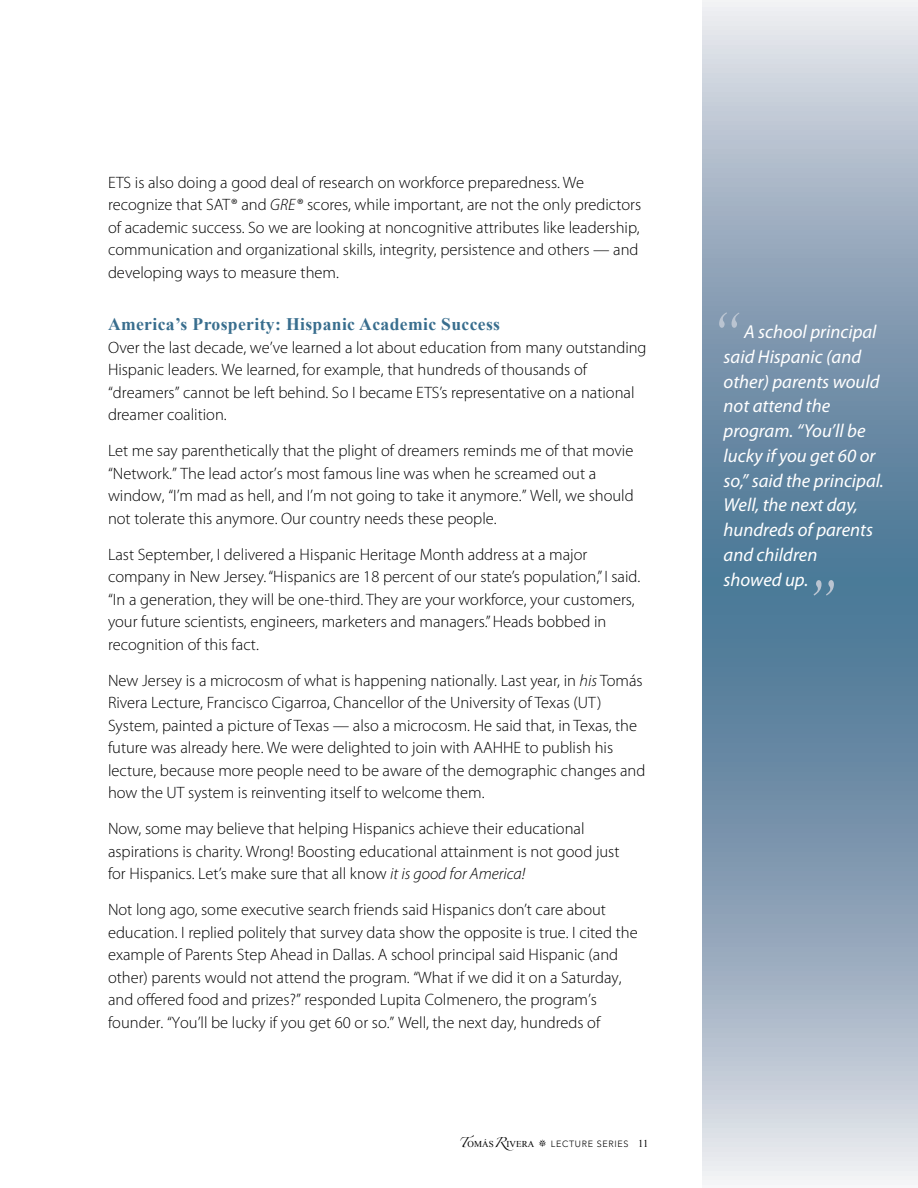
<style>
.page{position:relative;width:918px;height:1188px;background:#fff}
.page>*{position:absolute;margin:0;border:0;box-sizing:border-box;transform-origin:0 0}
.t1{font:italic 72px "Times New Roman";color:#bac4d1;scale:.77 1}
.t2{font:italic 18.75px/24.8px "Myriad Pro";color:#fff}
.t3{font:700 17.7px "Times New Roman";letter-spacing:.02em;color:#396e8e}
.P__body{font:300 16.5px/22.5px "Myriad Pro";color:#000}
.t4{font:300 9px "Avenir LT Std";letter-spacing:.075em;color:#000}
.s1{font-style:italic}
.s2{font-family:"Zapfino";font-weight:400}
.s3{font-family:"Times New Roman";font-weight:400}
.s4{font-family:"Times New Roman";font-weight:400;font-size:10.5px}
</style>
<div class="page">
<svg style="left:702px;top:0;width:216px;height:1185px;background:#8fa5ba"></svg>
<p class="P__body" style="left:108px;top:171px;width:535px">ETS is also doing a good deal of research on workforce preparedness. We recognize that SAT® and <span class="s1">GRE</span>® scores, while important, are not the only predictors of academic success. So we are looking at noncognitive attributes like leadership, communication and organizational skills, integrity, persistence and others — and developing ways to measure them.</p>
<h3 class="t3" style="left:108px;top:312px;width:394px">America’s Prosperity: Hispanic Academic Success</h3>
<p class="P__body" style="left:108px;top:336px;width:540px">Over the last decade, we’ve learned a lot about education from many outstanding Hispanic leaders. We learned, for example, that hundreds of thousands of “dreamers” cannot be left behind. So I became ETS’s representative on a national dreamer coalition.</p>
<p class="P__body" style="left:108px;top:440px;width:527px">Let me say parenthetically that the plight of dreamers reminds me of that movie “Network.” The lead actor’s most famous line was when he screamed out a window, “I’m mad as hell, and I’m not going to take it anymore.” Well, we should not tolerate this anymore. Our country needs these people.</p>
<p class="P__body" style="left:108px;top:543px;width:534px">Last September, I delivered a Hispanic Heritage Month address at a major company in New Jersey. “Hispanics are 18 percent of our state’s population,” I said. “In a generation, they will be one-third. They are your workforce, your customers, your future scientists, engineers, marketers and managers.” Heads bobbed in recognition of this fact.</p>
<p class="P__body" style="left:108px;top:669px;width:539px">New Jersey is a microcosm of what is happening nationally. Last year, in <span class="s1">his</span> Tomás Rivera Lecture, Francisco Cigarroa, Chancellor of the University of Texas (UT)<br>System, painted a picture of Texas — also a microcosm. He said that, in Texas, the future was already here. We were delighted to join with AAHHE to publish his lecture, because more people need to be aware of the demographic changes and how the UT system is reinventing itself to welcome them.</p>
<p class="P__body" style="left:108px;top:818px;width:513px">Now, some may believe that helping Hispanics achieve their educational aspirations is charity. Wrong! Boosting educational attainment is not good just for Hispanics. Let’s make sure that all know <span class="s1">it is good for America!</span></p>
<p class="P__body" style="left:108px;top:899px;width:531px">Not long ago, some executive search friends said Hispanics don’t care about education. I replied politely that survey data show the opposite is true. I cited the example of Parents Step Ahead in Dallas. A school principal said Hispanic (and other) parents would not attend the program. “What if we did it on a Saturday, and offered food and prizes?” responded Lupita Colmenero, the program’s founder. “You’ll be lucky if you get 60 or so.” Well, the next day, hundreds of</p>
<p class="t4" style="left:459px;top:1139px;width:191px"><span class="s2">T</span><span class="s3">OMÁS</span><span class="s2">R</span><span class="s3">IVERA</span> • LECTURE SERIES <span class="s4">11</span></p>
<h1 class="t1" style="left:708px;top:287px;width:42px">“</h1>
<p class="t2" style="left:724px;top:320px;width:162px;text-indent:20px">A school principal said Hispanic (and other) parents would not attend the program. “You’ll be lucky if you get 60 or so,” said the principal.<br>Well, the next day, hundreds of parents and children<br>showed up.</p>
<h1 class="t1" style="left:804px;top:555px;width:42px">”</h1>
</div>
